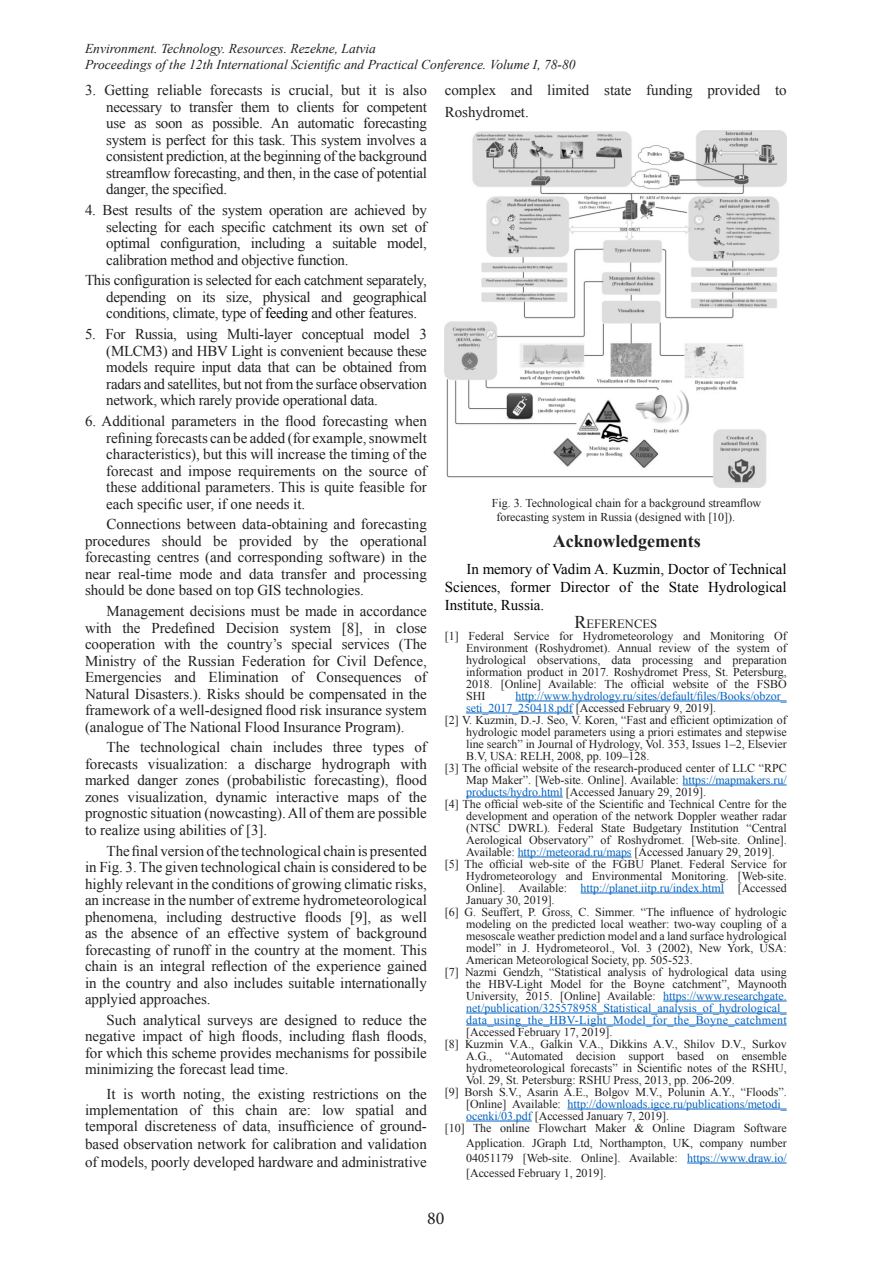
<style>
.page{position:relative;width:893px;height:1263px;background:#fff}
.page>*{position:absolute;margin:0;border:0;box-sizing:border-box;transform-origin:0 0}
.Body_Text{font:700 18px "Times New Roman";letter-spacing:-.005em;color:#231f20}
.t1{font:18px "Minion Pro";color:#231f20}
.Body_Text-2{font:15px/16.5px "Times New Roman";letter-spacing:-.005em;color:#231f20;text-align:justify}
.Body_Text-3{font:15px/18px "Times New Roman";letter-spacing:-.005em;color:#000;text-align:justify}
.t2{font:italic 13.5px "Times New Roman";color:#231f20}
.Heading_5{font:12.6px "Times New Roman";color:#231f20}
.Body_Text-4{font:12px/12px "Times New Roman";letter-spacing:-.005em;color:#231f20;text-align:justify}
.Body_Text-5{font:12px/12px "Times New Roman";letter-spacing:-.005em;color:#0563c1}
.s1{color:#000}
.s2{font-size:18px}
.s3{color:#231f20}
.s4{color:#0563c1}
</style>
<div class="page">
<hr style="left:515px;top:701px;width:272px;height:1px;background:#0563c1">
<hr style="left:466px;top:713px;width:107px;height:1px;background:#0563c1">
<hr style="left:683px;top:785px;width:104px;height:1px;background:#0563c1">
<hr style="left:466px;top:797px;width:97px;height:1px;background:#0563c1">
<hr style="left:518px;top:857px;width:114px;height:1px;background:#0563c1">
<hr style="left:581px;top:893px;width:143px;height:1px;background:#0563c1">
<hr style="left:663px;top:1001px;width:124px;height:1px;background:#0563c1">
<hr style="left:466px;top:1013px;width:321px;height:1px;background:#0563c1">
<hr style="left:466px;top:1025px;width:321px;height:1px;background:#0563c1">
<hr style="left:567px;top:1109px;width:220px;height:1px;background:#0563c1">
<hr style="left:466px;top:1121px;width:66px;height:1px;background:#0563c1">
<hr style="left:687px;top:1163px;width:100px;height:1px;background:#0563c1">
<img style="left:445px;top:130px;width:342px;height:357px">
<p class="t2" style="left:85px;top:39px;width:292px">Environment. Technology. Resources. Rezekne, Latvia</p>
<p class="t2" style="left:85px;top:56px;width:492px">Proceedings of the 12th International Scientific and Practical Conference. Volume I, 78-80</p>
<p class="Body_Text-2" style="left:106px;top:82px;width:322px;text-indent:-21px">3. Getting reliable forecasts is crucial, but it is also necessary to transfer them to clients for competent use as soon as possible. An automatic forecasting system is perfect for this task. This system involves a consistent prediction, at the beginning of the background streamflow forecasting, and then, in the case of potential danger, the specified.</p>
<p class="Body_Text-2" style="left:106px;top:202px;width:322px;text-indent:-21px">4. Best results of the system operation are achieved by selecting for each specific catchment its own set of optimal configuration, including a suitable model, calibration method and objective function.</p>
<p class="Body_Text-2" style="left:106px;top:272px;width:322px;text-indent:-21px">This configuration is selected for each catchment separately, depending on its size, physical and geographical conditions, climate, type of <span class="s1">feeding</span> and other features.</p>
<p class="Body_Text-2" style="left:106px;top:326px;width:322px;text-indent:-21px">5. For Russia, using Multi-layer conceptual model 3 (MLCM3) and HBV Light is convenient because these models require input data that can be obtained from radars and satellites, but not from the surface observation network, which rarely provide operational data.</p>
<p class="Body_Text-2" style="left:106px;top:412px;width:322px;text-indent:-21px">6. Additional parameters in the flood forecasting when refining forecasts can be added (for example, snowmelt characteristics), but this will increase the timing of the forecast and impose requirements on the source of these additional parameters. This is quite feasible for each specific user, if one needs it.</p>
<p class="Body_Text-2" style="left:85px;top:516px;width:343px;text-indent:22px">Connections between data-obtaining and forecasting procedures should be provided by the operational forecasting centres (and corresponding software) in the near real-time mode and data transfer and processing should be done based on top GIS technologies.</p>
<p class="Body_Text-2" style="left:85px;top:602px;width:343px;text-indent:22px">Management decisions must be made in accordance with the Predefined Decision system [8], in close cooperation with the country’s special services (The Ministry of the Russian Federation for Civil Defence, Emergencies and Elimination of Consequences of Natural Disasters.). Risks should be compensated in the framework of a well-designed flood risk insurance system (analogue of The National Flood Insurance Program).</p>
<p class="Body_Text-2" style="left:85px;top:739px;width:343px;text-indent:22px">The technological chain includes three types of forecasts visualization: a discharge hydrograph with marked danger zones (probabilistic forecasting), flood zones visualization, dynamic interactive maps of the prognostic situation (nowcasting). All of them are possible to realize using abilities of [3].</p>
<p class="Body_Text-2" style="left:85px;top:842px;width:343px;text-indent:22px">The final version of the technological chain is presented in Fig. 3. The given technological chain is considered to be highly relevant in the conditions of growing climatic risks, an increase in the number of extreme hydrometeorological phenomena, including destructive floods [9], as well as the absence of an effective system of background forecasting of runoff in the country at the moment. This chain is an integral reflection of the experience gained in the country and also includes suitable internationally applyied approaches.</p>
<p class="Body_Text-2" style="left:85px;top:1011px;width:343px;text-indent:22px">Such analytical surveys are designed to reduce the negative impact of high floods, including flash floods, for which this scheme provides mechanisms for possibile minimizing the forecast lead time.</p>
<p class="Body_Text-2" style="left:85px;top:1086px;width:343px;line-height:15.8px;text-indent:22px">It is worth noting, the existing restrictions on the implementation of this chain are: low spatial and temporal discreteness of data, insufficience of ground-</p>
<p class="Body_Text-2" style="left:85px;top:1134px;width:343px;line-height:18px">based observation network for calibration and validation of models, poorly developed hardware and administrative</p>
<p class="Body_Text-2" style="left:445px;top:79px;width:343px;line-height:21.6px">complex and limited state funding provided to<br>Roshydromet.</p>
<p class="Body_Text-4" style="left:496px;top:495px;width:266px;line-height:14.4px;text-indent:-5px">Fig. 3. Technological chain for a background streamflow forecasting system in Russia (designed with [10]).</p>
<p class="Body_Text" style="left:553px;top:529px;width:149px">Acknowledgements</p>
<p class="Body_Text-3" style="left:445px;top:559px;width:343px;text-indent:22px">In memory of Vadim A. Kuzmin, Doctor of Technical Sciences, former Director of the State Hydrological Institute, Russia.</p>
<p class="Heading_5" style="left:574px;top:615px;width:84px"><span class="s2">R</span>EFERENCES</p>
<p class="Body_Text-4" style="left:466px;top:629px;width:322px;text-indent:-21px">[1] Federal Service for Hydrometeorology and Monitoring Of Environment (Roshydromet). Annual review of the system of hydrological observations, data processing and preparation information product in 2017. Roshydromet Press, St. Petersburg, 2018. [Online] Available: The official website of the FSBO SHI</p>
<p class="Body_Text-5" style="left:466px;top:689px;width:322px;text-indent:49px">http://www.hydrology.ru/sites/default/files/Books/obzor_ seti_2017_250418.pdf <span class="s3">[Accessed February 9, 2019].</span></p>
<p class="Body_Text-4" style="left:466px;top:713px;width:322px;text-indent:-21px">[2] V. Kuzmin, D.-J. Seo, V. Koren, “Fast and efficient optimization of hydrologic model parameters using a priori estimates and stepwise line search” in Journal of Hydrology, Vol. 353, Issues 1–2, Elsevier B.V, USA: RELH, 2008, pp. 109–128.</p>
<p class="Body_Text-4" style="left:466px;top:761px;width:322px;text-indent:-21px">[3] The official website of the research-produced center of LLC “RPC Map Maker”. [Web-site. Online]. Available: <span class="s4">https://mapmakers.ru/ products/hydro.html</span> [Accessed January 29, 2019].</p>
<p class="Body_Text-4" style="left:466px;top:797px;width:322px;text-indent:-21px">[4] The official web-site of the Scientific and Technical Centre for the development and operation of the network Doppler weather radar (NTSC DWRL). Federal State Budgetary Institution “Central Aerological Observatory” of Roshydromet. [Web-site. Online].<br>Available: <span class="s4">http://meteorad.ru/maps</span> [Accessed January 29, 2019].</p>
<p class="Body_Text-4" style="left:466px;top:857px;width:322px;text-indent:-21px">[5] The official web-site of the FGBU Planet. Federal Service for Hydrometeorology and Environmental Monitoring. [Web-site.<br>Online]. Available: <span class="s4">http://planet.iitp.ru/index.html</span> [Accessed January 30, 2019].</p>
<p class="Body_Text-4" style="left:466px;top:905px;width:322px;text-indent:-21px">[6] G. Seuffert, P. Gross, C. Simmer. “The influence of hydrologic modeling on the predicted local weather: two-way coupling of a mesoscale weather prediction model and a land surface hydrological model” in J. Hydrometeorol., Vol. 3 (2002), New York, USA:<br>American Meteorological Society, pp. 505-523.</p>
<p class="Body_Text-4" style="left:466px;top:965px;width:322px;text-indent:-21px">[7] Nazmi Gendzh, “Statistical analysis of hydrological data using the HBV-Light Model for the Boyne catchment”, Maynooth University, 2015. [Online] Available: <span class="s4">https://www.researchgate. net/publication/325578958_Statistical_analysis_of_hydrological_ data_using_the_HBV-Light_Model_for_the_Boyne_catchment </span>[Accessed February 17, 2019].</p>
<p class="Body_Text-4" style="left:466px;top:1037px;width:322px;text-indent:-21px">[8] Kuzmin V.A., Galkin V.A., Dikkins A.V., Shilov D.V., Surkov A.G., “Automated decision support based on ensemble hydrometeorological forecasts” in Scientific notes of the RSHU, Vol. 29, St. Petersburg: RSHU Press, 2013, pp. 206-209.</p>
<p class="Body_Text-4" style="left:466px;top:1085px;width:322px;text-indent:-21px">[9] Borsh S.V., Asarin A.E., Bolgov M.V., Polunin A.Y., “Floods”. [Online] Available: <span class="s4">http://downloads.igce.ru/publications/metodi_ ocenki/03.pdf</span> [Accessed January 7, 2019].</p>
<p class="Body_Text-4" style="left:466px;top:1120px;width:322px;line-height:15px;text-indent:-21px">[10] The online Flowchart Maker &amp; Online Diagram Software Application. JGraph Ltd, Northampton, UK, company number 04051179 [Web-site. Online]. Available: <span class="s4">https://www.draw.io/ </span>[Accessed February 1, 2019].</p>
<p class="t1" style="left:427px;top:1206px;width:19px">80</p>
</div>
